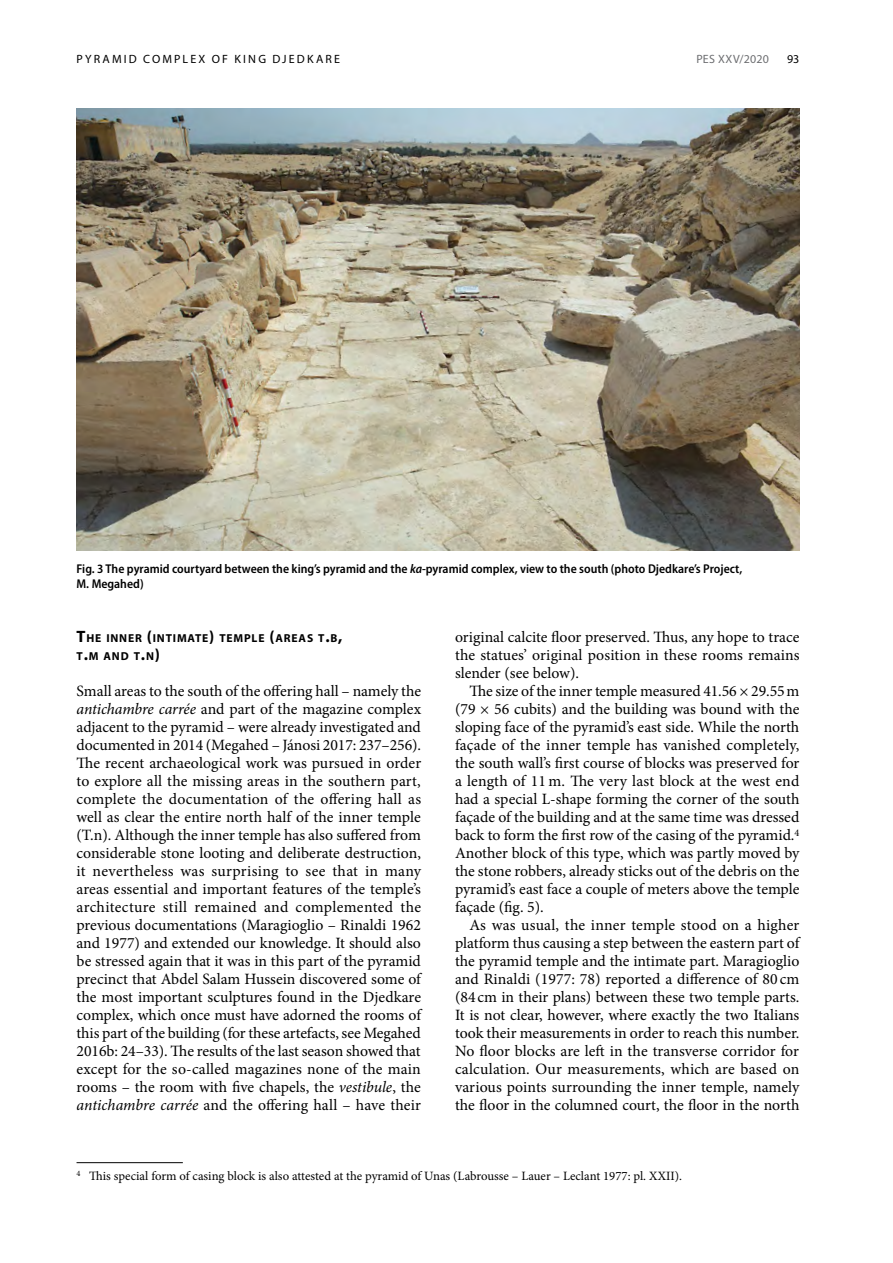
<style>
.page{position:relative;width:893px;height:1263px;background:#fff}
.page>*{position:absolute;margin:0;border:0;box-sizing:border-box;transform-origin:0 0}
.t1{font:15.75px/18px "Minion Pro";color:#000;text-align:justify}
.t2{font:600 semi-condensed 12.75px/15px "Myriad Pro";color:#000}
.t3{font:12.75px "Minion Pro";letter-spacing:-.005em;color:#000}
.t4{font:12px "Myriad Pro";letter-spacing:.18em;color:#000}
.t5{font:12px "Myriad Pro";letter-spacing:.015em;color:#6d6e71}
.t6{font:700 11.55px/18px "Myriad Pro";letter-spacing:.07em;color:#000}
.s1{font-style:italic}
.s2{font-size:16.5px}
</style>
<div class="page">
<img style="left:77px;top:109px;width:722px;height:442px">
<hr style="left:77px;top:1162px;width:106px;height:1px;background:#000">
<p class="t4" style="left:77px;top:52px;width:265px">PYRAMID COMPLEX OF KING DJEDKARE</p>
<p class="t5" style="left:696px;top:52px;width:74px">PES XXV/2020</p>
<p class="t4" style="left:787px;top:52px;width:14px">93</p>
<p class="t2" style="left:77px;top:562px;width:667px">Fig. 3 The pyramid courtyard between the king’s pyramid and the <span class="s1">ka</span>-pyramid complex, view to the south (photo Djedkare’s Project,<br>M. Megahed)</p>
<p class="t6" style="left:77px;top:629px;width:268px"><span class="s2">T</span>HE INNER <span class="s2">(</span>INTIMATE<span class="s2">)</span> TEMPLE <span class="s2">(</span>AREAS T<span class="s2">.</span>B<span class="s2">,<br></span>T<span class="s2">.</span>M AND T<span class="s2">.</span>N<span class="s2">)</span></p>
<p class="t1" style="left:77px;top:682px;width:346px">Small areas to the south of the offering hall – namely the <span class="s1">antichambre carrée</span> and part of the magazine complex adjacent to the pyramid – were already investigated and documented in 2014 (Megahed – Jánosi 2017: 237–256).<br>The recent archaeological work was pursued in order to explore all the missing areas in the southern part, complete the documentation of the offering hall as well as clear the entire north half of the inner temple (T.n). Although the inner temple has also suffered from considerable stone looting and deliberate destruction, it nevertheless was surprising to see that in many areas essential and important features of the temple’s architecture still remained and complemented the previous documentations (Maragioglio – Rinaldi 1962 and 1977) and extended our knowledge. It should also be stressed again that it was in this part of the pyramid precinct that Abdel Salam Hussein discovered some of the most important sculptures found in the Djedkare complex, which once must have adorned the rooms of this part of the building (for these artefacts, see Megahed 2016b: 24–33). The results of the last season showed that except for the so-called magazines none of the main rooms – the room with five chapels, the <span class="s1">vestibule</span>, the <span class="s1">antichambre carrée</span> and the offering hall – have their</p>
<p class="t1" style="left:455px;top:628px;width:346px">original calcite floor preserved. Thus, any hope to trace</p>
<p class="t1" style="left:455px;top:646px;width:346px">the statues’ original position in these rooms remains</p>
<p class="t1" style="left:455px;top:664px;width:126px">slender (see below).</p>
<p class="t1" style="left:469px;top:682px;width:331px">The size of the inner temple measured 41.56 × 29.55m</p>
<p class="t1" style="left:455px;top:700px;width:346px">(79 × 56 cubits) and the building was bound with the</p>
<p class="t1" style="left:455px;top:718px;width:346px">sloping face of the pyramid’s east side. While the north</p>
<p class="t1" style="left:455px;top:736px;width:346px">façade of the inner temple has vanished completely,</p>
<p class="t1" style="left:455px;top:754px;width:346px">the south wall’s first course of blocks was preserved for</p>
<p class="t1" style="left:455px;top:772px;width:346px">a length of 11 m. The very last block at the west end</p>
<p class="t1" style="left:455px;top:790px;width:346px">had a special L-shape forming the corner of the south</p>
<p class="t1" style="left:455px;top:808px;width:346px">façade of the building and at the same time was dressed</p>
<p class="t1" style="left:455px;top:826px;width:346px">back to form the first row of the casing of the pyramid.<sup>4</sup></p>
<p class="t1" style="left:455px;top:844px;width:346px">Another block of this type, which was partly moved by</p>
<p class="t1" style="left:455px;top:862px;width:346px">the stone robbers, already sticks out of the debris on the</p>
<p class="t1" style="left:455px;top:880px;width:346px">pyramid’s east face a couple of meters above the temple</p>
<p class="t1" style="left:455px;top:898px;width:90px">façade (fig. 5).</p>
<p class="t1" style="left:469px;top:916px;width:331px">As was usual, the inner temple stood on a higher</p>
<p class="t1" style="left:455px;top:934px;width:346px">platform thus causing a step between the eastern part of</p>
<p class="t1" style="left:455px;top:952px;width:346px">the pyramid temple and the intimate part. Maragioglio</p>
<p class="t1" style="left:455px;top:970px;width:346px">and Rinaldi (1977: 78) reported a difference of 80 cm</p>
<p class="t1" style="left:455px;top:988px;width:346px">(84 cm in their plans) between these two temple parts.</p>
<p class="t1" style="left:455px;top:1006px;width:346px">It is not clear, however, where exactly the two Italians</p>
<p class="t1" style="left:455px;top:1024px;width:346px">took their measurements in order to reach this number.</p>
<p class="t1" style="left:455px;top:1042px;width:346px">No floor blocks are left in the transverse corridor for</p>
<p class="t1" style="left:455px;top:1060px;width:346px">calculation. Our measurements, which are based on</p>
<p class="t1" style="left:455px;top:1078px;width:346px">various points surrounding the inner temple, namely</p>
<p class="t1" style="left:455px;top:1096px;width:346px">the floor in the columned court, the floor in the north</p>
<p class="t3" style="left:77px;top:1167px;width:607px"><sup>4</sup> This special form of casing block is also attested at the pyramid of Unas (Labrousse – Lauer – Leclant 1977: pl. XXII).</p>
</div>
